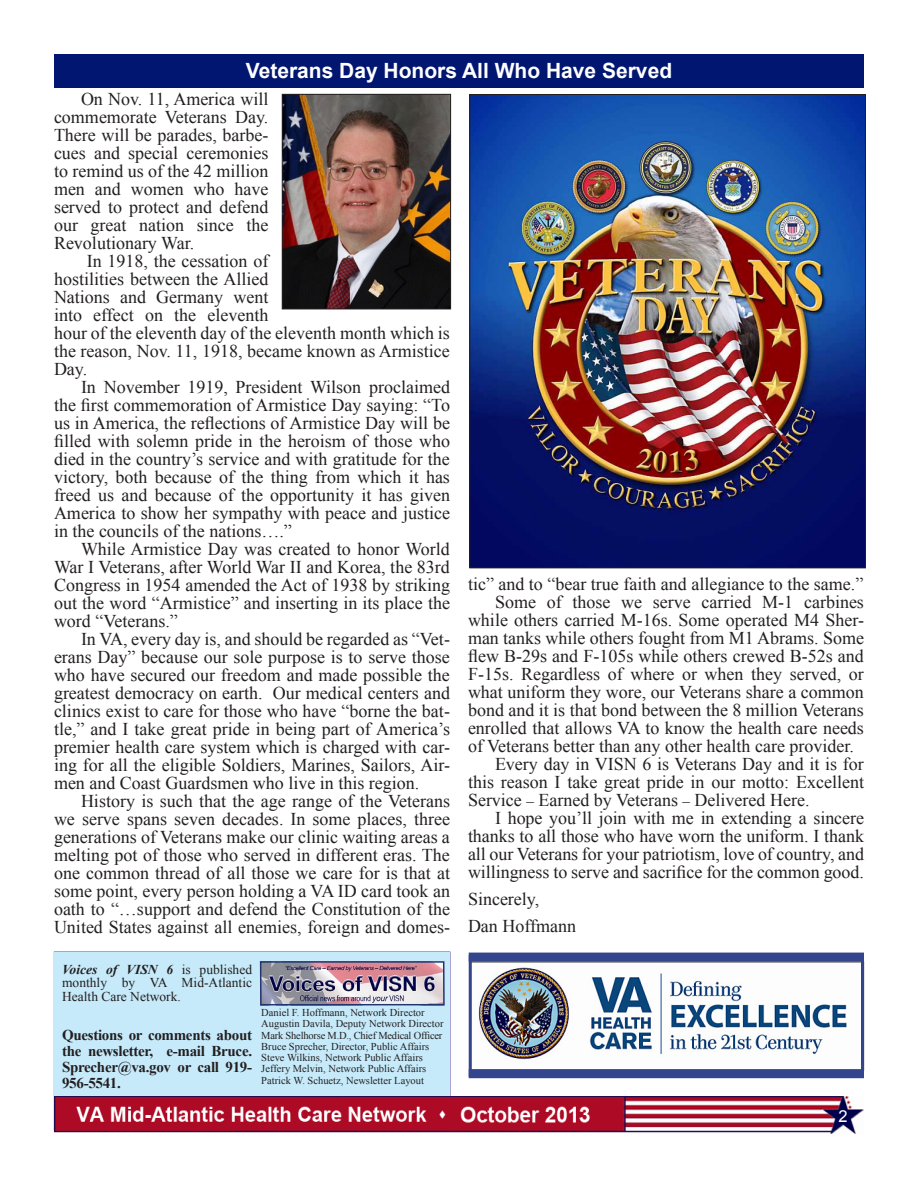
<style>
.page{position:relative;width:918px;height:1188px;background:#fff}
.page>*{position:absolute;margin:0;border:0;box-sizing:border-box;transform-origin:0 0}
.t1{font:700 21px "Arial";color:#fff}
.t2{font:18px/18px "Times New Roman";color:#231f20;text-align:justify}
.t3{font:16.5px "Arial";color:#fff}
.t4{font:700 15px/15.8px "Times New Roman";letter-spacing:-.02em;color:#231f20;text-align:justify}
.t5{font:13.5px/13.5px "Times New Roman";color:#231f20;text-align:justify}
.t6{font:10.5px "Times New Roman";color:#231f20}
.t7{font:10.5px "Times New Roman";letter-spacing:-.02em;color:#231f20}
.s1{font-weight:700;font-style:italic}
.s2{font-size:15px}
</style>
<div class="page">
<div style="left:54px;top:952px;width:396px;height:145px;background:#c6eafa"></div>
<img style="left:263px;top:964px;width:179px;height:38px">
<div style="left:260px;top:961px;width:185px;height:44px;border:2px solid #223570"></div>
<img style="left:54px;top:1097px;width:810px;height:37px">
<div style="left:54px;top:54px;width:810px;height:33px;background:#001670"></div>
<img style="left:284px;top:96px;width:165px;height:211px">
<div style="left:282px;top:94px;width:169px;height:215px;border:1px solid #231f20"></div>
<img style="left:478px;top:967px;width:369px;height:93px">
<div style="left:469px;top:953px;width:395px;height:9px;background:#33458d"></div>
<div style="left:469px;top:1069px;width:395px;height:9px;background:#33458d"></div>
<hr style="left:469px;top:955px;width:3px;height:122px;background:#33458d">
<hr style="left:861px;top:953px;width:3px;height:122px;background:#33458d">
<img style="left:472px;top:96px;width:392px;height:470px">
<p class="t1" style="left:246px;top:57px;width:428px">Veterans Day Honors All Who Have Served</p>
<p class="t2" style="left:54px;top:90px;width:216px;text-indent:27px">On Nov. 11, America will commemorate Veterans Day.<br>There will be parades, barbe&shy;cues and special ceremonies to remind us of the 42 million men and women who have served to protect and defend our great nation since the Revolutionary War.</p>
<p class="t2" style="left:54px;top:252px;width:397px;text-align:left;text-indent:33px">In 1918, the cessation of<br>hostilities between the Allied<br>Nations and Germany went<br>into effect on the eleventh<br>hour of the eleventh day of the eleventh month which is the reason, Nov. 11, 1918, became known as Armistice<br>Day.</p>
<p class="t2" style="left:54px;top:378px;width:398px;text-indent:27px">In November 1919, President Wilson proclaimed the first commemoration of Armistice Day saying: “To us in America, the reflections of Armistice Day will be filled with solemn pride in the heroism of those who died in the country’s service and with gratitude for the victory, both because of the thing from which it has freed us and because of the opportunity it has given America to show her sympathy with peace and justice in the councils of the nations….”</p>
<p class="t2" style="left:54px;top:540px;width:398px;text-indent:27px">While Armistice Day was created to honor World War I Veterans, after World War II and Korea, the 83rd Congress in 1954 amended the Act of 1938 by striking out the word “Armistice” and inserting in its place the word “Veterans.”</p>
<p class="t2" style="left:54px;top:630px;width:398px;text-indent:27px">In VA, every day is, and should be regarded as “Vet&shy;erans Day” because our sole purpose is to serve those who have secured our freedom and made possible the greatest democracy on earth. Our medical centers and clinics exist to care for those who have “borne the bat&shy;tle,” and I take great pride in being part of America’s premier health care system which is charged with car&shy;ing for all the eligible Soldiers, Marines, Sailors, Air&shy;men and Coast Guardsmen who live in this region.</p>
<p class="t2" style="left:54px;top:792px;width:398px;text-indent:27px">History is such that the age range of the Veterans we serve spans seven decades. In some places, three generations of Veterans make our clinic waiting areas a melting pot of those who served in different eras. The one common thread of all those we care for is that at some point, every person holding a VA ID card took an oath to “…support and defend the Constitution of the United States against all enemies, foreign and domes-</p>
<p class="t5" style="left:62px;top:962px;width:192px"><span class="s1">Voices of VISN 6</span> is published monthly by VA Mid-Atlantic Health Care Network.</p>
<p class="t4" style="left:62px;top:1027px;width:192px">Questions or comments about the newsletter, e-mail Bruce.<br>Sprecher@va.gov or call 919- 956-5541.</p>
<p class="t6" style="left:261px;top:1006px;width:165px">Daniel F. Hoffmann, Network Director</p>
<p class="t6" style="left:261px;top:1017px;width:184px">Augustin Davila, Deputy Network Director</p>
<p class="t7" style="left:261px;top:1028px;width:183px">Mark Shelhorse M.D., Chief Medical Officer</p>
<p class="t6" style="left:261px;top:1039px;width:170px">Bruce Sprecher, Director, Public Affairs</p>
<p class="t6" style="left:261px;top:1051px;width:163px">Steve Wilkins, Network Public Affairs</p>
<p class="t6" style="left:261px;top:1062px;width:166px">Jeffery Melvin, Network Public Affairs</p>
<p class="t6" style="left:261px;top:1073px;width:164px">Patrick W. Schuetz, Newsletter Layout</p>
<p class="t2" style="left:468px;top:575px;width:397px">tic” and to “bear true faith and allegiance to the same.”</p>
<p class="t2" style="left:468px;top:593px;width:398px;text-indent:27px">Some of those we serve carried M-1 carbines while others carried M-16s. Some operated M4 Sher&shy;man tanks while others fought from M1 Abrams. Some flew B-29s and F-105s while others crewed B-52s and F-15s. Regardless of where or when they served, or what uniform they wore, our Veterans share a common bond and it is that bond between the 8 million Veterans enrolled that allows VA to know the health care needs of Veterans better than any other health care provider.</p>
<p class="t2" style="left:468px;top:755px;width:398px;text-indent:27px">Every day in VISN 6 is Veterans Day and it is for this reason I take great pride in our motto: Excellent Service <span class="s2">–</span> Earned by Veterans <span class="s2">–</span> Delivered Here.</p>
<p class="t2" style="left:468px;top:809px;width:398px;text-indent:27px">I hope you’ll join with me in extending a sincere thanks to all those who have worn the uniform. I thank all our Veterans for your patriotism, love of country, and willingness to serve and sacrifice for the common good.</p>
<p class="t2" style="left:468px;top:890px;width:73px">Sincerely,</p>
<p class="t2" style="left:468px;top:917px;width:110px">Dan Hoffmann</p>
<p class="t3" style="left:838px;top:1105px;width:11px">2</p>
</div>
